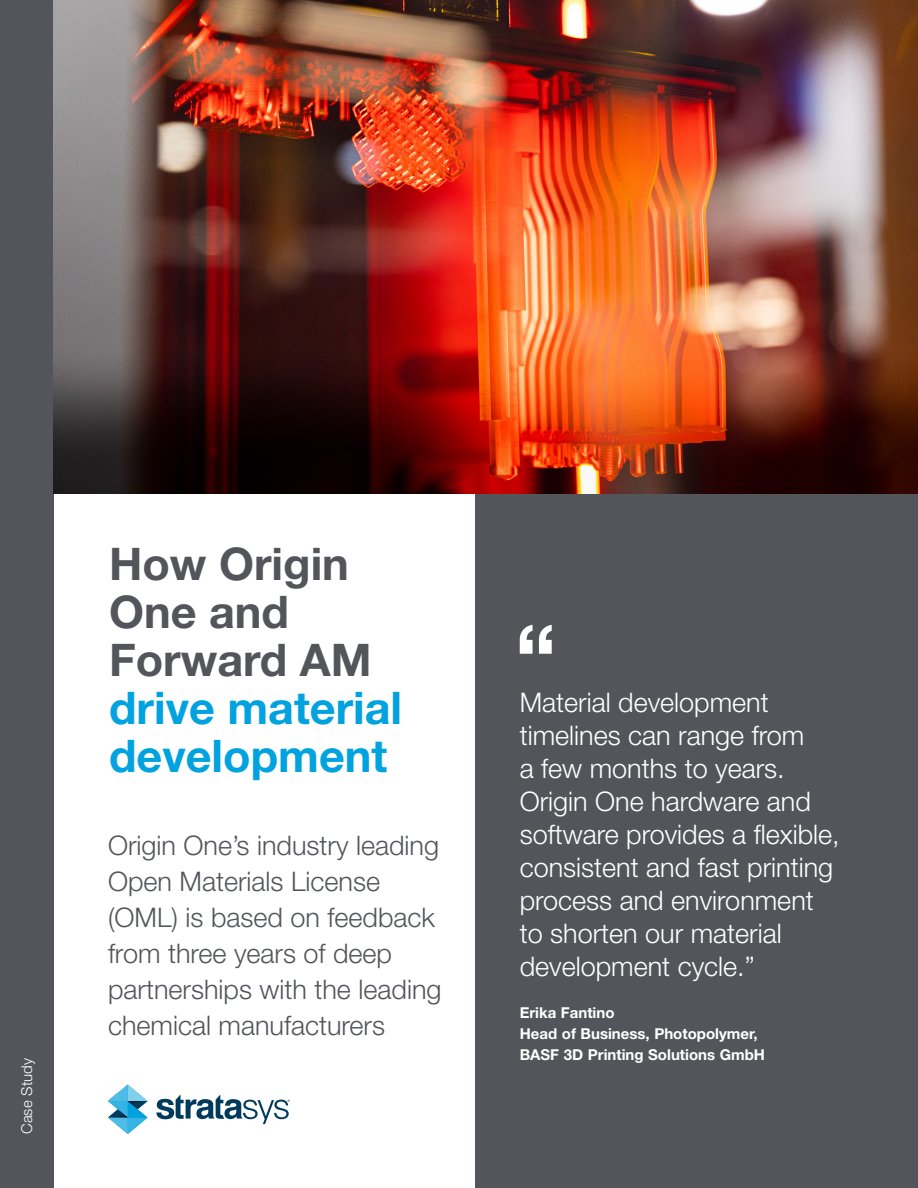
<style>
.page{position:relative;width:918px;height:1188px;background:#fff}
.page>*{position:absolute;margin:0;border:0;box-sizing:border-box;transform-origin:0 0}
.Page_Title{font:700 45px/48px "Helvetica Neue LT Std";color:#54555a}
.Pull_out_Quote{font:300 27px/33px "Helvetica Neue LT Std";color:#fff}
.Intro_copy{font:300 27px/36px "Helvetica Neue LT Std";color:#54555a}
.Attribution_-_Compan{font:700 15px/21px "Helvetica Neue LT Std";color:#fff}
.t1{font:300 15px "Helvetica Neue LT Std";letter-spacing:.005em;color:#fff}
.s1{color:#00a2df}
</style>
<div class="page">
<svg style="left:108px;top:1085px;width:40px;height:49px"></svg>
<svg style="left:156px;top:1094px;width:134px;height:30px"></svg>
<div style="left:0;top:0;width:54px;height:1188px;background:#54555a"></div>
<div style="left:476px;top:494px;width:442px;height:694px;background:#54555a"></div>
<svg style="left:520px;top:625px;width:32px;height:29px"></svg>
<img style="left:54px;top:0;width:864px;height:494px">
<p class="t1" style="left:18px;top:1134px;width:77px;rotate:-90deg">Case Study</p>
<p class="Page_Title" style="left:109px;top:539px;width:295px">How Origin<br>One and<br>Forward AM <span class="s1">drive material development</span></p>
<p class="Intro_copy" style="left:108px;top:827px;width:335px">Origin One’s industry leading<br>Open Materials License (OML) is based on feedback from three years of deep partnerships with the leading chemical manufacturers</p>
<p class="Pull_out_Quote" style="left:520px;top:685px;width:322px">Material development timelines can range from<br>a few months to years.<br>Origin One hardware and software provides a flexible, consistent and fast printing process and environment to shorten our material development cycle.”</p>
<p class="Attribution_-_Compan" style="left:520px;top:1002px;width:247px">Erika Fantino<br>Head of Business, Photopolymer,<br>BASF 3D Printing Solutions GmbH</p>
</div>
